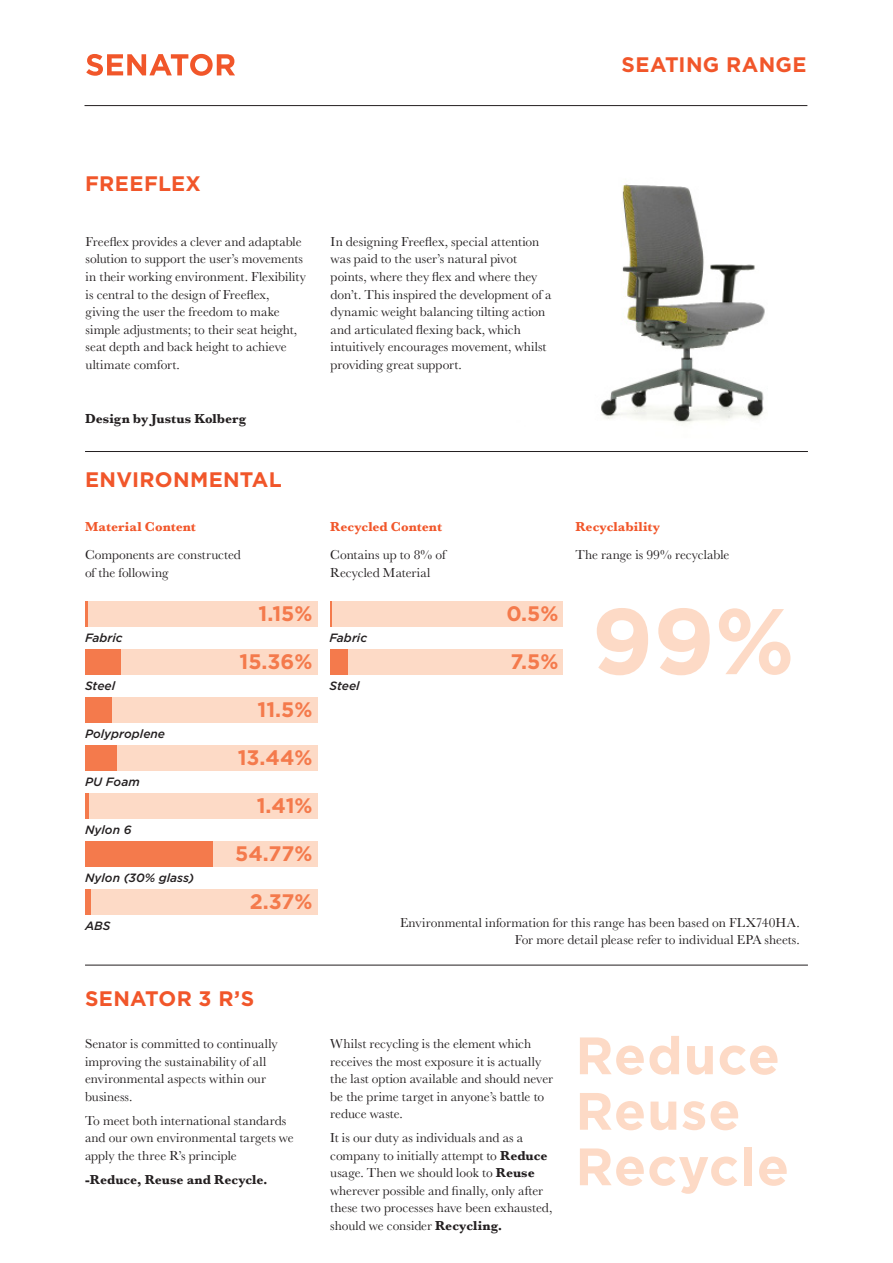
<style>
.page{position:relative;width:893px;height:1263px;background:#fff}
.page>*{position:absolute;margin:0;border:0;box-sizing:border-box;transform-origin:0 0}
.t1{font:700 93px "Gotham";color:#fddac6}
.TEXT{font:700 52.5px "Gotham";letter-spacing:.02em;color:#fddac6}
.TEXT-2{font:700 21px "Gotham";color:#f47a4c}
.TEXT-3{font:700 21px "Gotham";letter-spacing:.015em;color:#f1562a}
.t2{font:13.5px/17.5px "Baskerville";color:#231f20}
.t3{font:700 13.5px "Baskerville";color:#231f20}
.TEXT-4{font:700 13.5px "Baskerville";letter-spacing:.005em;color:#f1562a}
.TEXT-5{font:italic 500 12px "Gotham";color:#231f20}
.s1{font-weight:700}
</style>
<div class="page">
<hr style="left:85px;top:105px;width:722px;height:1px;background:#231f20">
<svg style="left:86px;top:54px;width:149px;height:22px"></svg>
<div style="left:85px;top:889px;width:232px;height:25px;background:#fddac6"></div>
<div style="left:85px;top:793px;width:232px;height:25px;background:#fddac6"></div>
<div style="left:85px;top:697px;width:232px;height:26px;background:#fddac6"></div>
<div style="left:85px;top:601px;width:232px;height:25px;background:#fddac6"></div>
<div style="left:331px;top:601px;width:232px;height:26px;background:#fddac6"></div>
<hr style="left:85px;top:451px;width:723px;height:1px;background:#231f20">
<hr style="left:85px;top:965px;width:723px;height:1px;background:#231f20">
<svg style="left:330px;top:601px;width:1px;height:25px"></svg>
<div style="left:85px;top:649px;width:232px;height:26px;background:#fddac6"></div>
<div style="left:85px;top:841px;width:232px;height:25px;background:#fddac6"></div>
<div style="left:85px;top:745px;width:232px;height:26px;background:#fddac6"></div>
<div style="left:330px;top:649px;width:233px;height:26px;background:#fddac6"></div>
<div style="left:85px;top:649px;width:36px;height:26px;background:#f47a4c"></div>
<div style="left:85px;top:841px;width:128px;height:25px;background:#f47a4c"></div>
<div style="left:85px;top:745px;width:31px;height:26px;background:#f47a4c"></div>
<hr style="left:85px;top:601px;width:3px;height:25px;background:#f47a4c">
<hr style="left:85px;top:793px;width:4px;height:25px;background:#f47a4c">
<div style="left:85px;top:697px;width:27px;height:26px;background:#f47a4c"></div>
<div style="left:85px;top:889px;width:6px;height:25px;background:#f47a4c"></div>
<div style="left:330px;top:649px;width:18px;height:26px;background:#f47a4c"></div>
<img style="left:601px;top:183px;width:164px;height:241px">
<h3 class="TEXT-3" style="left:622px;top:51px;width:186px">SEATING RANGE</h3>
<p class="TEXT-3" style="left:85px;top:170px;width:117px">FREEFLEX</p>
<p class="t2" style="left:86px;top:233px;width:222px">Freeflex provides a clever and adaptable solution to support the user’s movements in their working environment. Flexibility is central to the design of Freeflex, giving the user the freedom to make simple adjustments; to their seat height, seat depth and back height to achieve ultimate comfort.</p>
<p class="t2" style="left:331px;top:233px;width:222px">In designing Freeflex, special attention was paid to the user’s natural pivot points, where they flex and where they don’t. This inspired the development of a dynamic weight balancing tilting action and articulated flexing back, which intuitively encourages movement, whilst providing great support.</p>
<p class="t3" style="left:85px;top:409px;width:163px">Design by Justus Kolberg</p>
<p class="TEXT-3" style="left:85px;top:466px;width:198px">ENVIRONMENTAL</p>
<p class="TEXT-4" style="left:85px;top:517px;width:112px">Material Content</p>
<p class="t2" style="left:85px;top:546px;width:157px">Components are constructed of the following</p>
<p class="TEXT-4" style="left:330px;top:517px;width:113px">Recycled Content</p>
<p class="t2" style="left:330px;top:546px;width:117px">Contains up to 8% of<br>Recycled Material</p>
<p class="TEXT-5" style="left:85px;top:631px;width:39px">Fabric</p>
<p class="TEXT-5" style="left:85px;top:679px;width:32px">Steel</p>
<p class="TEXT-5" style="left:85px;top:727px;width:82px">Polyproplene</p>
<p class="TEXT-5" style="left:85px;top:775px;width:56px">PU Foam</p>
<p class="TEXT-5" style="left:85px;top:823px;width:48px">Nylon 6</p>
<p class="TEXT-5" style="left:85px;top:871px;width:111px">Nylon (30% glass)</p>
<p class="TEXT-2" style="left:259px;top:599px;width:55px">1.15%</p>
<p class="TEXT-2" style="left:506px;top:599px;width:54px">0.5%</p>
<p class="TEXT-5" style="left:329px;top:631px;width:39px">Fabric</p>
<p class="TEXT-2" style="left:239px;top:647px;width:75px">15.36%</p>
<p class="TEXT-2" style="left:510px;top:647px;width:50px">7.5%</p>
<p class="TEXT-2" style="left:258px;top:695px;width:57px">11.5%</p>
<p class="TEXT-2" style="left:238px;top:744px;width:76px">13.44%</p>
<p class="TEXT-2" style="left:257px;top:791px;width:57px">1.41%</p>
<p class="TEXT-2" style="left:235px;top:839px;width:79px">54.77%</p>
<p class="TEXT-2" style="left:250px;top:887px;width:64px">2.37%</p>
<p class="TEXT-5" style="left:329px;top:679px;width:32px">Steel</p>
<p class="TEXT-4" style="left:575px;top:517px;width:86px">Recyclability</p>
<p class="t2" style="left:575px;top:546px;width:155px">The range is 99% recyclable</p>
<p class="t1" style="left:592px;top:580px;width:205px">99%</p>
<p class="TEXT-5" style="left:85px;top:919px;width:27px">ABS</p>
<p class="TEXT-3" style="left:85px;top:985px;width:171px">SENATOR 3 R’S</p>
<p class="t2" style="left:85px;top:1035px;width:194px">Senator is committed to continually improving the sustainability of all environmental aspects within our business.</p>
<p class="t2" style="left:85px;top:1112px;width:210px">To meet both international standards and our own environmental targets we apply the three R’s principle</p>
<p class="t3" style="left:85px;top:1170px;width:184px">-Reduce, Reuse and Recycle.</p>
<p class="t2" style="left:400px;top:914px;width:401px;text-align:right">Environmental information for this range has been based on FLX740HA.<br>For more detail please refer to individual EPA sheets.</p>
<p class="t2" style="left:330px;top:1035px;width:224px">Whilst recycling is the element which receives the most exposure it is actually the last option available and should never be the prime target in anyone’s battle to reduce waste.</p>
<p class="t2" style="left:330px;top:1129px;width:224px">It is our duty as individuals and as a company to initially attempt to <span class="s1">Reduce </span>usage. Then we should look to <span class="s1">Reuse </span>wherever possible and finally, only after these two processes have been exhausted, should we consider <span class="s1">Recycling.</span></p>
<p class="TEXT" style="left:575px;top:1025px;width:206px">Reduce</p>
<p class="TEXT" style="left:575px;top:1081px;width:167px">Reuse</p>
<p class="TEXT" style="left:575px;top:1136px;width:215px">Recycle</p>
</div>
